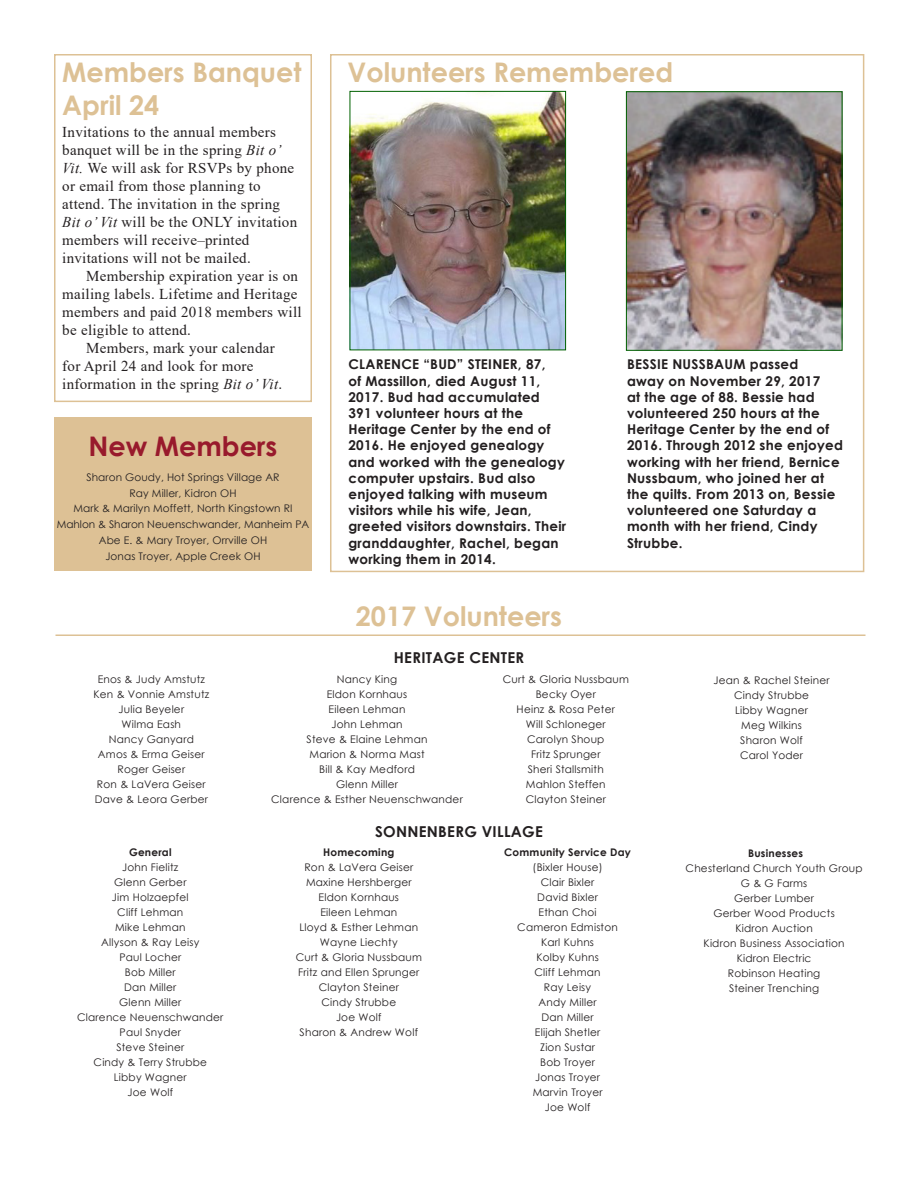
<style>
.page{position:relative;width:918px;height:1188px;background:#fff}
.page>*{position:absolute;margin:0;border:0;box-sizing:border-box;transform-origin:0 0}
.t1{font:700 27px/32.4px "Century Gothic";color:#ddc195}
.t2{font:700 27px "Century Gothic";color:#981a2c}
.t3{font:15px/18px "Times New Roman";letter-spacing:.02em;color:#231f20}
.t4{font:700 15px "Century Gothic";letter-spacing:.02em;color:#231f20}
.t5{font:700 13.5px/16.2px "Century Gothic";letter-spacing:.02em;color:#231f20}
.t6{font:10.5px "Century Gothic";letter-spacing:.02em;color:#231f20}
.t7{font:700 10.5px "Century Gothic";letter-spacing:.02em;color:#231f20}
.t8{font:10.5px "Century Gothic";color:#231f20}
.s1{font-style:italic}
</style>
<div class="page">
<div style="left:54px;top:417px;width:258px;height:154px;background:#ddc195"></div>
<div style="left:54px;top:54px;width:258px;height:348px;border:2px solid #ddc195"></div>
<img style="left:352px;top:93px;width:212px;height:255px">
<div style="left:350px;top:91px;width:216px;height:259px;border:1px solid #006100"></div>
<img style="left:628px;top:94px;width:212px;height:254px">
<div style="left:626px;top:92px;width:216px;height:258px;border:1px solid #006100"></div>
<div style="left:330px;top:54px;width:534px;height:518px;border:2px solid #ddc195"></div>
<hr style="left:56px;top:634px;width:810px;height:2px;background:#ddc195">
<p class="t1" style="left:62px;top:55px;width:241px">Members Banquet<br>April 24</p>
<p class="t3" style="left:62px;top:123px;width:237px">Invitations to the annual members banquet will be in the spring <span class="s1">Bit o’ Vit.</span> We will ask for RSVPs by phone or email from those planning to attend. The invitation in the spring <span class="s1">Bit o’ Vit</span> will be the ONLY invitation members will receive–printed invitations will not be mailed.</p>
<p class="t3" style="left:62px;top:267px;width:241px;text-indent:24px">Membership expiration year is on mailing labels. Lifetime and Heritage members and paid 2018 members will be eligible to attend.</p>
<p class="t3" style="left:62px;top:339px;width:222px;text-indent:24px">Members, mark your calendar for April 24 and look for more information in the spring <span class="s1">Bit o’ Vit</span>.</p>
<p class="t2" style="left:89px;top:425px;width:190px">New Members</p>
<p class="t6" style="left:86px;top:470px;width:195px">Sharon Goudy, Hot Springs Village AR</p>
<p class="t6" style="left:129px;top:485px;width:109px">Ray Miller, Kidron OH</p>
<p class="t6" style="left:73px;top:501px;width:221px">Mark &amp; Marilyn Moffett, North Kingstown RI</p>
<p class="t8" style="left:57px;top:517px;width:254px">Mahlon &amp; Sharon Neuenschwander, Manheim PA</p>
<p class="t6" style="left:99px;top:533px;width:170px">Abe E. &amp; Mary Troyer, Orrville OH</p>
<p class="t6" style="left:105px;top:549px;width:157px">Jonas Troyer, Apple Creek OH</p>
<p class="t1" style="left:348px;top:55px;width:327px">Volunteers Remembered</p>
<p class="t5" style="left:348px;top:356px;width:219px">Clarence “Bud” Stein er, 87,<br>of Massillon, died August 11,<br>2017. Bud had accumulated<br>391 volunteer hours at the<br>Heritage Center by the end of<br>2016. He enjoyed genealogy and worked with the genealogy computer upstairs. Bud also enjoyed talking with museum visitors while his wife, Jean, greeted visitors downstairs. Their granddaughter, Rachel, began working them in 2014.</p>
<p class="t5" style="left:627px;top:356px;width:74px">Bessie Nussba</p>
<p class="t5" style="left:627px;top:356px;width:218px;text-indent:97px">um passed<br>away on November 29, 2017<br>at the age of 88. Bessie had volunteered 250 hours at the<br>Heritage Center by the end of<br>2016. Through 2012 she enjoyed working with her friend, Bernice<br>Nussbaum, who joined her at the quilts. From 2013 on, Bessie volunteered one Saturday a month with her friend, Cindy<br>Strubbe.</p>
<p class="t1" style="left:356px;top:599px;width:208px">2017 Volunteers</p>
<p class="t4" style="left:394px;top:646px;width:123px">HERITAGE CENTER</p>
<p class="t6" style="left:98px;top:672px;width:109px">Enos &amp; Judy Amstutz</p>
<p class="t6" style="left:93px;top:687px;width:117px">Ken &amp; Vonnie Amstutz</p>
<p class="t6" style="left:119px;top:702px;width:67px">Julia Beyeler</p>
<p class="t6" style="left:122px;top:717px;width:61px">Wilma Eash</p>
<p class="t6" style="left:109px;top:732px;width:87px">Nancy Ganyard</p>
<p class="t6" style="left:98px;top:747px;width:108px">Amos &amp; Erma Geiser</p>
<p class="t6" style="left:118px;top:762px;width:69px">Roger Geiser</p>
<p class="t6" style="left:97px;top:777px;width:110px">Ron &amp; LaVera Geiser</p>
<p class="t6" style="left:95px;top:792px;width:115px">Dave &amp; Leora Gerber</p>
<p class="t7" style="left:129px;top:845px;width:44px">General</p>
<p class="t6" style="left:122px;top:860px;width:58px">John Fielitz</p>
<p class="t6" style="left:114px;top:875px;width:74px">Glenn Gerber</p>
<p class="t6" style="left:112px;top:890px;width:78px">Jim Holzaepfel</p>
<p class="t6" style="left:117px;top:905px;width:68px">Cliff Lehman</p>
<p class="t6" style="left:115px;top:920px;width:72px">Mike Lehman</p>
<p class="t6" style="left:101px;top:935px;width:100px">Allyson &amp; Ray Leisy</p>
<p class="t6" style="left:119px;top:950px;width:63px">Paul Locher</p>
<p class="t6" style="left:125px;top:965px;width:52px">Bob Miller</p>
<p class="t6" style="left:124px;top:980px;width:54px">Dan Miller</p>
<p class="t6" style="left:119px;top:995px;width:64px">Glenn Miller</p>
<p class="t6" style="left:77px;top:1010px;width:148px">Clarence Neuenschwander</p>
<p class="t6" style="left:120px;top:1025px;width:63px">Paul Snyder</p>
<p class="t6" style="left:116px;top:1040px;width:69px">Steve Steiner</p>
<p class="t6" style="left:94px;top:1055px;width:115px">Cindy &amp; Terry Strubbe</p>
<p class="t6" style="left:114px;top:1070px;width:74px">Libby Wagner</p>
<p class="t6" style="left:128px;top:1085px;width:47px">Joe Wolf</p>
<p class="t6" style="left:337px;top:672px;width:62px">Nancy King</p>
<p class="t6" style="left:327px;top:687px;width:82px">Eldon Kornhaus</p>
<p class="t6" style="left:329px;top:702px;width:78px">Eileen Lehman</p>
<p class="t6" style="left:331px;top:717px;width:73px">John Lehman</p>
<p class="t6" style="left:307px;top:732px;width:122px">Steve &amp; Elaine Lehman</p>
<p class="t6" style="left:309px;top:747px;width:117px">Marion &amp; Norma Mast</p>
<p class="t6" style="left:319px;top:762px;width:97px">Bill &amp; Kay Medford</p>
<p class="t6" style="left:336px;top:777px;width:64px">Glenn Miller</p>
<p class="t6" style="left:271px;top:792px;width:193px">Clarence &amp; Esther Neuenschwander</p>
<p class="t6" style="left:503px;top:672px;width:128px">Curt &amp; Gloria Nussbaum</p>
<p class="t6" style="left:536px;top:687px;width:62px">Becky Oyer</p>
<p class="t6" style="left:517px;top:702px;width:100px">Heinz &amp; Rosa Peter</p>
<p class="t6" style="left:526px;top:717px;width:81px">Will Schloneger</p>
<p class="t6" style="left:527px;top:732px;width:79px">Carolyn Shoup</p>
<p class="t6" style="left:531px;top:747px;width:71px">Fritz Sprunger</p>
<p class="t6" style="left:528px;top:762px;width:77px">Sheri Stallsmith</p>
<p class="t6" style="left:526px;top:777px;width:81px">Mahlon Steffen</p>
<p class="t6" style="left:526px;top:792px;width:82px">Clayton Steiner</p>
<p class="t4" style="left:375px;top:820px;width:168px">SONNENBERG VILLAGE</p>
<p class="t7" style="left:323px;top:844px;width:73px">Homecoming</p>
<p class="t6" style="left:304px;top:860px;width:110px">Ron &amp; LaVera Geiser</p>
<p class="t6" style="left:306px;top:875px;width:107px">Maxine Hershberger</p>
<p class="t6" style="left:319px;top:890px;width:82px">Eldon Kornhaus</p>
<p class="t6" style="left:320px;top:905px;width:78px">Eileen Lehman</p>
<p class="t6" style="left:299px;top:920px;width:120px">Lloyd &amp; Esther Lehman</p>
<p class="t6" style="left:320px;top:935px;width:79px">Wayne Liechty</p>
<p class="t6" style="left:296px;top:950px;width:128px">Curt &amp; Gloria Nussbaum</p>
<p class="t6" style="left:298px;top:965px;width:123px">Fritz and Ellen Sprunger</p>
<p class="t6" style="left:319px;top:980px;width:82px">Clayton Steiner</p>
<p class="t6" style="left:321px;top:995px;width:76px">Cindy Strubbe</p>
<p class="t6" style="left:336px;top:1010px;width:47px">Joe Wolf</p>
<p class="t6" style="left:300px;top:1025px;width:120px">Sharon &amp; Andrew Wolf</p>
<p class="t7" style="left:504px;top:845px;width:128px">Community Service Day</p>
<p class="t6" style="left:533px;top:860px;width:71px">(Bixler House)</p>
<p class="t6" style="left:541px;top:875px;width:55px">Clair Bixler</p>
<p class="t6" style="left:537px;top:890px;width:62px">David Bixler</p>
<p class="t6" style="left:539px;top:905px;width:59px">Ethan Choi</p>
<p class="t6" style="left:517px;top:920px;width:102px">Cameron Edmiston</p>
<p class="t6" style="left:541px;top:935px;width:54px">Karl Kuhns</p>
<p class="t6" style="left:536px;top:950px;width:64px">Kolby Kuhns</p>
<p class="t6" style="left:535px;top:965px;width:68px">Cliff Lehman</p>
<p class="t6" style="left:544px;top:980px;width:49px">Ray Leisy</p>
<p class="t6" style="left:539px;top:995px;width:59px">Andy Miller</p>
<p class="t6" style="left:542px;top:1010px;width:54px">Dan Miller</p>
<p class="t6" style="left:535px;top:1025px;width:67px">Elijah Shetler</p>
<p class="t6" style="left:540px;top:1040px;width:57px">Zion Sustar</p>
<p class="t6" style="left:540px;top:1055px;width:56px">Bob Troyer</p>
<p class="t6" style="left:535px;top:1070px;width:66px">Jonas Troyer</p>
<p class="t6" style="left:533px;top:1085px;width:71px">Marvin Troyer</p>
<p class="t6" style="left:545px;top:1100px;width:47px">Joe Wolf</p>
<p class="t6" style="left:714px;top:673px;width:118px">Jean &amp; Rachel Steiner</p>
<p class="t6" style="left:734px;top:688px;width:76px">Cindy Strubbe</p>
<p class="t6" style="left:735px;top:703px;width:74px">Libby Wagner</p>
<p class="t6" style="left:741px;top:718px;width:62px">Meg Wilkins</p>
<p class="t6" style="left:740px;top:733px;width:64px">Sharon Wolf</p>
<p class="t6" style="left:740px;top:748px;width:65px">Carol Yoder</p>
<p class="t7" style="left:748px;top:845px;width:57px">Businesses</p>
<p class="t6" style="left:686px;top:861px;width:178px">Chesterland Church Youth Group</p>
<p class="t6" style="left:741px;top:876px;width:68px">G &amp; G Farms</p>
<p class="t6" style="left:734px;top:891px;width:81px">Gerber Lumber</p>
<p class="t6" style="left:713px;top:906px;width:123px">Gerber Wood Products</p>
<p class="t6" style="left:735px;top:921px;width:79px">Kidron Auction</p>
<p class="t6" style="left:704px;top:936px;width:142px">Kidron Business Association</p>
<p class="t6" style="left:737px;top:951px;width:76px">Kidron Electric</p>
<p class="t6" style="left:728px;top:966px;width:94px">Robinson Heating</p>
<p class="t6" style="left:729px;top:981px;width:92px">Steiner Trenching</p>
</div>
